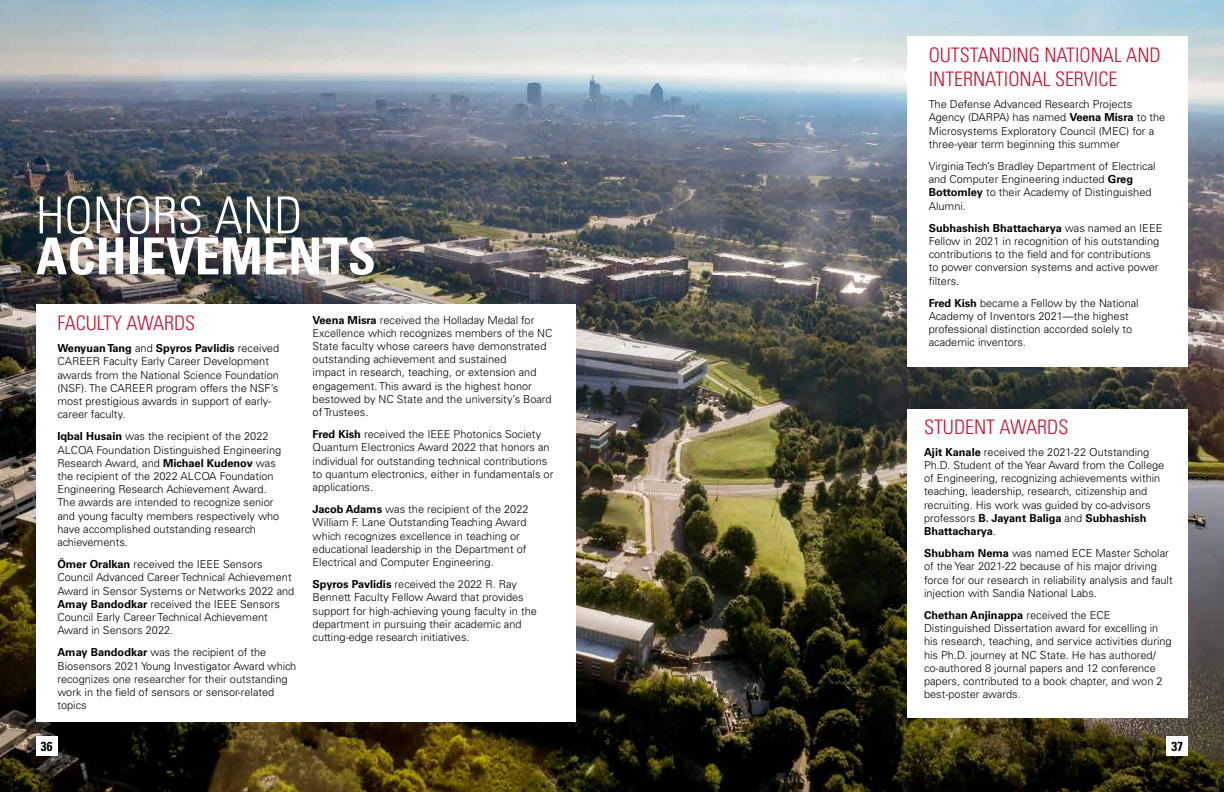
<style>
.page{position:relative;width:1224px;height:792px;background:#fff}
.page>*{position:absolute;margin:0;border:0;box-sizing:border-box;transform-origin:0 0}
.t1{font:700 condensed 51px "Univers LT Std";color:#fff}
.t2{font:300 condensed 51px "Univers LT Std";color:#fff}
.t3{font:300 condensed 20px/24px "Univers LT Std";color:#ce0e2d}
.t4{font:700 condensed 13px "Univers LT Std";color:#000}
.t5{font:300 11px/13.2px "Univers LT Std";color:#000}
.s1{font-weight:700}
</style>
<div class="page">
<img style="left:0;top:0;width:1224px;height:792px">
<div style="left:36px;top:737px;width:21px;height:19px;background:#fff"></div>
<div style="left:1167px;top:737px;width:21px;height:19px;background:#fff"></div>
<div style="left:36px;top:304px;width:540px;height:417px;background:#fff"></div>
<div style="left:907px;top:409px;width:281px;height:308px;background:#fff"></div>
<div style="left:907px;top:36px;width:281px;height:331px;background:#fff"></div>
<h1 class="t2" style="left:36px;top:195px;width:268px">HONORS AND</h1>
<h1 class="t1" style="left:36px;top:237px;width:342px">ACHIEVEMENTS</h1>
<h2 class="t3" style="left:57px;top:313px;width:139px">FACULTY AWARDS</h2>
<p class="t5" style="left:57px;top:343px;width:223px"><span class="s1">Wenyuan Tang</span> and <span class="s1">Spyros Pavlidis</span> received CAREER Faculty Early Career Development awards from the National Science Foundation (NSF). The CAREER program offers the NSF’s most prestigious awards in support of early&shy;career faculty.</p>
<p class="t5" style="left:57px;top:431px;width:225px"><span class="s1">Iqbal Husain</span> was the recipient of the 2022<br>ALCOA Foundation Distinguished Engineering Research Award, and <span class="s1">Michael Kudenov</span> was the recipient of the 2022 ALCOA Foundation Engineering Research Achievement Award.<br>The awards are intended to recognize senior and young faculty members respectively who have accomplished outstanding research achievements.</p>
<p class="t5" style="left:57px;top:559px;width:239px"><span class="s1">Ömer Oralkan</span> received the IEEE Sensors Council Advanced Career Technical Achievement Award in Sensor Systems or Networks 2022 and <span class="s1">Amay Bandodkar</span> received the IEEE Sensors Council Early Career Technical Achievement Award in Sensors 2022.</p>
<p class="t5" style="left:57px;top:647px;width:241px"><span class="s1">Amay Bandodkar</span> was the recipient of the Biosensors 2021 Young Investigator Award which recognizes one researcher for their outstanding work in the field of sensors or sensor-related topics</p>
<p class="t5" style="left:313px;top:314px;width:241px"><span class="s1">Veena Misra</span> received the Holladay Medal for Excellence which recognizes members of the NC State faculty whose careers have demonstrated outstanding achievement and sustained<br>impact in research, teaching, or extension and engagement. This award is the highest honor bestowed by NC State and the university’s Board of Trustees.</p>
<p class="t5" style="left:313px;top:428px;width:242px"><span class="s1">Fred Kish</span> received the IEEE Photonics Society Quantum Electronics Award 2022 that honors an individual for outstanding technical contributions to quantum electronics, either in fundamentals or applications.</p>
<p class="t5" style="left:313px;top:503px;width:218px"><span class="s1">Jacob Adams</span> was the recipient of the 2022<br>William F. Lane Outstanding Teaching Award which recognizes excellence in teaching or educational leadership in the Department of Electrical and Computer Engineering.</p>
<p class="t5" style="left:313px;top:578px;width:226px"><span class="s1">Spyros Pavlidis</span> received the 2022 R. Ray Bennett Faculty Fellow Award that provides support for high-achieving young faculty in the department in pursuing their academic and cutting-edge research initiatives.</p>
<h2 class="t3" style="left:929px;top:45px;width:234px">OUTSTANDING NATIONAL AND<br>INTERNATIONAL SERVICE</h2>
<p class="t5" style="left:929px;top:99px;width:238px">The Defense Advanced Research Projects Agency (DARPA) has named <span class="s1">Veena Misra</span> to the Microsystems Exploratory Council (MEC) for a three-year term beginning this summer</p>
<p class="t5" style="left:929px;top:160px;width:229px">Virginia Tech’s Bradley Department of Electrical and Computer Engineering inducted <span class="s1">Greg Bottomley</span> to their Academy of Distinguished Alumni.</p>
<p class="t5" style="left:929px;top:222px;width:235px"><span class="s1">Subhashish Bhattacharya</span> was named an IEEE Fellow in 2021 in recognition of his outstanding contributions to the field and for contributions to power conversion systems and active power filters.</p>
<p class="t5" style="left:929px;top:297px;width:212px"><span class="s1">Fred Kish</span> became a Fellow by the National Academy of Inventors 2021—the highest professional distinction accorded solely to academic inventors.</p>
<h2 class="t3" style="left:924px;top:416px;width:146px">STUDENT AWARDS</h2>
<p class="t5" style="left:924px;top:446px;width:242px"><span class="s1">Ajit Kanale</span> received the 2021-22 Outstanding Ph.D. Student of the Year Award from the College of Engineering, recognizing achievements within teaching, leadership, research, citizenship and recruiting. His work was guided by co-advisors professors <span class="s1">B. Jayant Baliga</span> and <span class="s1">Subhashish Bhattacharya</span>.</p>
<p class="t5" style="left:924px;top:547px;width:250px"><span class="s1">Shubham Nema</span> was named ECE Master Scholar of the Year 2021-22 because of his major driving force for our research in reliability analysis and fault injection with Sandia National Labs.</p>
<p class="t5" style="left:924px;top:609px;width:249px"><span class="s1">Chethan Anjinappa</span> received the ECE Distinguished Dissertation award for excelling in his research, teaching, and service activities during his Ph.D. journey at NC State. He has authored/ co-authored 8 journal papers and 12 conference papers, contributed to a book chapter, and won 2 best-poster awards.</p>
<p class="t4" style="left:41px;top:741px;width:13px">36</p>
<p class="t4" style="left:1172px;top:741px;width:13px">37</p>
</div>
